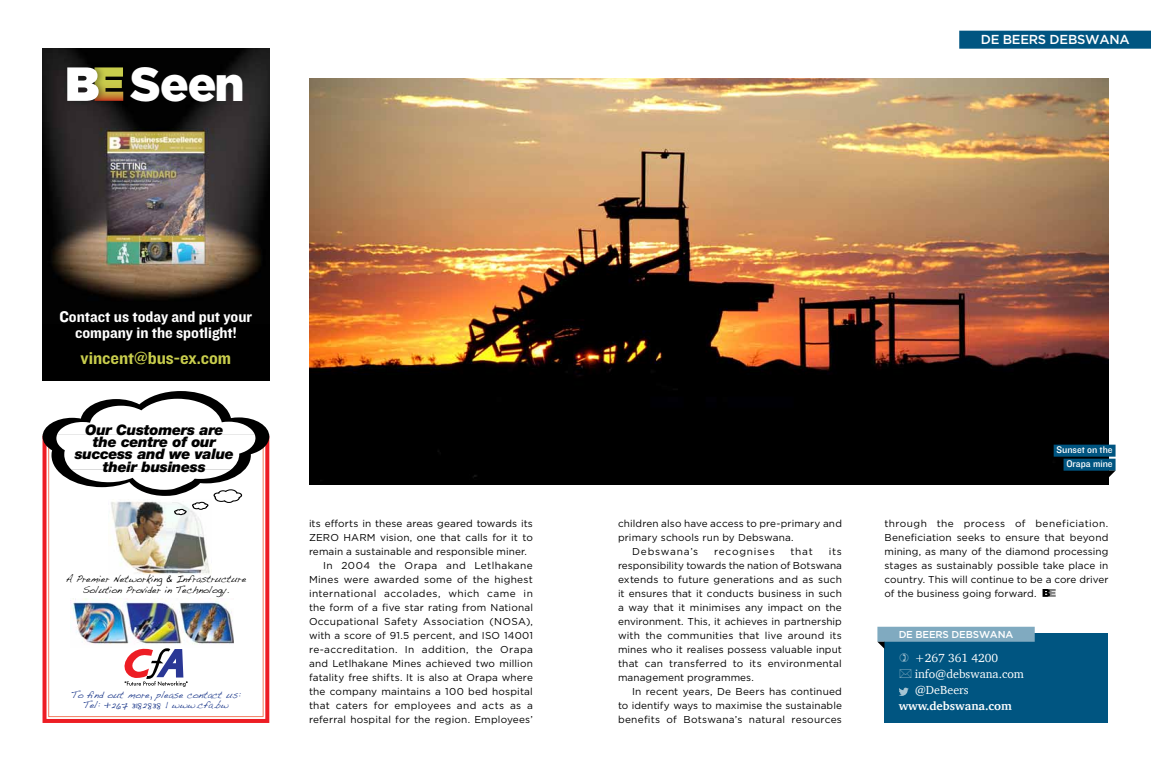
<style>
.page{position:relative;width:1151px;height:783px;background:#fff}
.page>*{position:absolute;margin:0;border:0;box-sizing:border-box;transform-origin:0 0}
.t1{font:900 47.6px "Gotham HTF";color:#fff}
.t2{font:18px "Knockout HTF51 Middleweight";color:#c8cd4c}
.t3{font:16px/16px "Knockout HTF51 Middleweight";color:#fff;text-align:center}
.t4{font:italic 900 14.5px/12.4px "Helvetica Neue LT Std";letter-spacing:-.02em;color:#000;text-align:center}
.t5{font:500 13px "Gotham";letter-spacing:-.02em;color:#fff}
.t6{font:12px/16px "Charter";color:#fff}
.t7{font:700 12px "Charter";color:#fff}
.t8{font:10px/14px "Gotham";letter-spacing:.015em;color:#000;text-align:justify}
.t9{font:10px/11px "Handwriting Dakota";color:#000;text-align:center;scale:.92 1}
.t10{font:10px/10px "Handwriting Dakota";color:#25408f;text-align:center;scale:.92 1}
.t11{font:10px "Gotham";letter-spacing:.04em;color:#000}
.t12{font:10px/14px "Knockout HTF31 Junior Middlewt";color:#fff;text-align:right}
.t13{font:500 10px "Gotham";letter-spacing:-.02em;color:#fff}
</style>
<div class="page">
<img style="left:309px;top:78px;width:799px;height:406px">
<div style="left:1054px;top:444px;width:61px;height:12px;background:#005581"></div>
<div style="left:1063px;top:458px;width:52px;height:12px;background:#005581"></div>
<svg style="left:1108px;top:470px;width:7px;height:7px"></svg>
<div style="left:959px;top:31px;width:192px;height:18px;background:#005581"></div>
<svg style="left:1042px;top:589px;width:14px;height:7px"></svg>
<img style="left:112px;top:515px;width:98px;height:59px">
<div style="left:43px;top:435px;width:226px;height:287px;border:4px solid #ed1d24"></div>
<svg style="left:43px;top:391px;width:226px;height:124px"></svg>
<img style="left:56px;top:398px;width:200px;height:71px">
<img style="left:71px;top:469px;width:160px;height:20px">
<img style="left:71px;top:598px;width:162px;height:46px">
<div style="left:231px;top:599px;width:7px;height:8px;background:#fff"></div>
<svg style="left:125px;top:648px;width:63px;height:38px"></svg>
<img style="left:43px;top:48px;width:226px;height:332px">
<div style="left:91px;top:61px;width:41px;height:45px;background:#000"></div>
<div style="left:64px;top:61px;width:43px;height:45px;background:#000;opacity:.35"></div>
<svg style="left:67px;top:67px;width:56px;height:34px"></svg>
<div style="left:884px;top:633px;width:224px;height:89px;background:#005581"></div>
<svg style="left:899px;top:687px;width:10px;height:8px"></svg>
<div style="left:877px;top:626px;width:158px;height:15px;background:#80aac0"></div>
<svg style="left:877px;top:641px;width:7px;height:7px"></svg>
<h1 class="t1" style="left:130px;top:56px;width:116px">Seen</h1>
<h3 class="t3" style="left:60px;top:308px;width:194px">Contact us today and put your company in the spotlight!</h3>
<h2 class="t2" style="left:81px;top:348px;width:152px">vincent@bus-ex.com</h2>
<h3 class="t4" style="left:75px;top:423px;width:161px">Our Customers are the centre of our success and we value their business</h3>
<p class="t9" style="left:66px;top:573px;width:198px">A Premier Networking &amp; Infrastructure<br>Solution Provider in Technology.</p>
<p class="t10" style="left:71px;top:689px;width:186px">To find out more, please contact us:<br>Tel: +267 3182838 | www.cfa.bw</p>
<p class="t8" style="left:309px;top:516px;width:225px">its efforts in these areas geared towards its<br>ZERO</p>
<p class="t8" style="left:343px;top:530px;width:9px">HAR</p>
<p class="t8" style="left:367px;top:530px;width:168px">M vision, one that calls for it to</p>
<p class="t8" style="left:309px;top:544px;width:220px">remain a sustainable and responsible miner.</p>
<p class="t11" style="left:323px;top:558px;width:211px">I n 2004 the Orapa and Letlhakane</p>
<p class="t8" style="left:309px;top:572px;width:225px">Mines were awarded some of the highest</p>
<p class="t8" style="left:309px;top:586px;width:225px">international accolades, which came in</p>
<p class="t8" style="left:309px;top:600px;width:225px">the form of a five star rating from N ational</p>
<p class="t8" style="left:309px;top:614px;width:194px">Occupational Safety Association (NOSA</p>
<p class="t8" style="left:526px;top:614px;width:8px">),</p>
<p class="t8" style="left:309px;top:628px;width:180px">with a score of 91.5 percent, and ISO</p>
<p class="t8" style="left:309px;top:628px;width:225px;text-indent:195px">14001 re-accreditation. I n addition, the Orapa and Letlhakane Mines achieved two million fatality free shifts. It is also at Orapa where the company maintains a 100 bed hospital that caters for employees and acts as a referral hospital for the region. Employees’</p>
<h3 class="t5" style="left:981px;top:31px;width:150px">DE BEERS DEBSWANA</h3>
<p class="t8" style="left:618px;top:516px;width:225px">children also have access to pre-primary and</p>
<p class="t8" style="left:618px;top:530px;width:177px">primary schools run by Debswana.</p>
<p class="t8" style="left:632px;top:544px;width:68px">Debswana’s</p>
<p class="t8" style="left:714px;top:544px;width:62px">recognises</p>
<p class="t8" style="left:790px;top:544px;width:24px">that</p>
<p class="t8" style="left:618px;top:544px;width:225px;text-indent:211px">its responsibility towards the nation of Botswana extends to future generations and as such it ensures that it conducts business in such a way that it minimises any impact on the environment. This, it achieves in partnership with the communities that live around its mines who it realises possess valuable input that can transferred to its environmental management programmes.</p>
<p class="t8" style="left:618px;top:684px;width:225px;text-indent:14px">I n recent years, De Beers has continued to identify ways to maximise the sustainable benefits of Botswana’s natural resources</p>
<p class="t12" style="left:1056px;top:443px;width:58px">Sunset on the<br>Orapa mine</p>
<p class="t8" style="left:884px;top:516px;width:225px">through the process of beneficiation.<br>Beneficiation seeks to ensure that beyond mining, as many of the diamond processing stages as sustainably possible take place in country. This will continue to be a core driver of the business going forward.</p>
<p class="t13" style="left:899px;top:627px;width:116px">DE BEERS DEBSWANA</p>
<p class="t6" style="left:915px;top:649px;width:111px">+267 361 4200 info@debswana.com @DeBeers</p>
<p class="t7" style="left:899px;top:695px;width:115px">www.debswana.com</p>
</div>
